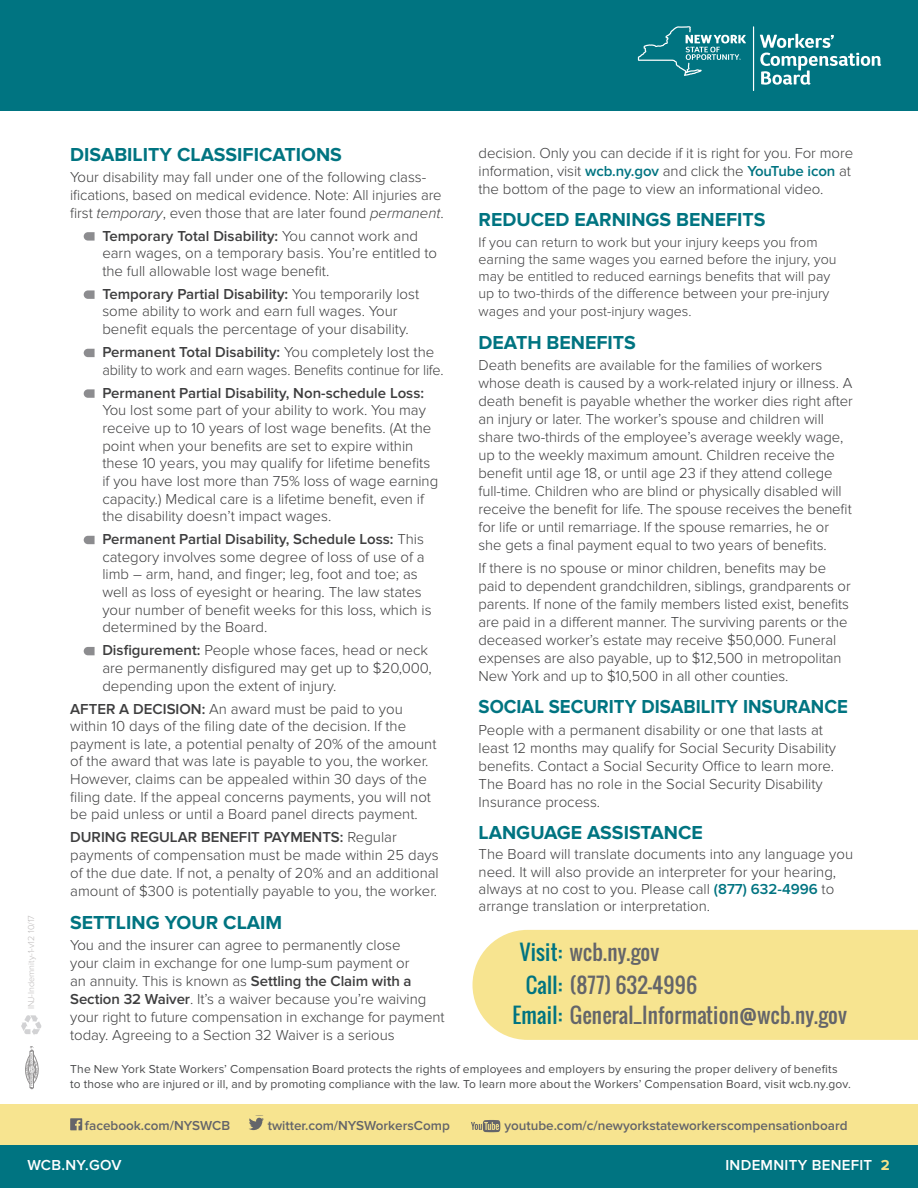
<style>
.page{position:relative;width:918px;height:1188px;background:#fff}
.page>*{position:absolute;margin:0;border:0;box-sizing:border-box;transform-origin:0 0}
.Body_header{font:21px "Oswald";letter-spacing:.01em;color:#64656a}
.No_Spacing{font:700 19.5px "Proxima Nova";color:#007481}
.No_Spacing-2{font:700 19.5px "Proxima Nova";color:#007481;scale:.95 1}
.No_Spacing-3{font:300 15px/17.7px "Proxima Nova";color:#3e3e3f}
.Body{font:600 15px "Proxima Nova";letter-spacing:.02em;color:#fff}
.No_Spacing-4{font:300 14.25px/17.4px "Proxima Nova";color:#3e3e3f}
.t1{font:600 13.5px "Proxima Nova";color:#64656a}
.t2{font:12px/15px "Proxima Nova";letter-spacing:.015em;color:#4b4c4d}
.t3{font:300 9px "Proxima Nova";color:#bdbaba}
.s1{font-style:italic}
.s2{font-weight:600}
.s3{font-weight:600;color:#007481}
.s4{color:#007481}
.s5{font-weight:700;color:#f7e389}
</style>
<div class="page">
<svg style="left:84px;top:232px;width:11px;height:9px"></svg>
<svg style="left:84px;top:290px;width:11px;height:9px"></svg>
<svg style="left:84px;top:349px;width:11px;height:8px"></svg>
<svg style="left:84px;top:389px;width:11px;height:9px"></svg>
<svg style="left:84px;top:536px;width:11px;height:8px"></svg>
<svg style="left:84px;top:647px;width:11px;height:8px"></svg>
<div style="left:0;top:1104px;width:918px;height:45px;background:#f7e490"></div>
<svg style="left:70px;top:1118px;width:12px;height:12px"></svg>
<svg style="left:471px;top:1120px;width:29px;height:12px"></svg>
<svg style="left:249px;top:1118px;width:15px;height:12px"></svg>
<div style="left:0;top:1145px;width:918px;height:43px;background:#007481"></div>
<div style="left:0;top:0;width:918px;height:110px;background:#007481"></div>
<hr style="left:753px;top:26px;width:1px;height:65px;background:#fff">
<svg style="left:638px;top:26px;width:108px;height:50px"></svg>
<svg style="left:760px;top:34px;width:121px;height:51px"></svg>
<div style="left:473px;top:930px;width:445px;height:110px;background:#f7e490"></div>
<svg style="left:21px;top:1015px;width:20px;height:20px"></svg>
<svg style="left:25px;top:1046px;width:13px;height:43px"></svg>
<p class="t3" style="left:26px;top:1009px;width:95px;rotate:-90deg">INJ-Indemnity-1-v12 10/17</p>
<p class="No_Spacing" style="left:70px;top:144px;width:273px">DISABILITY CLASSIFICATIONS</p>
<p class="No_Spacing-3" style="left:70px;top:169px;width:375px">Your disability may fall under one of the following class&shy;ifications, based on medical evidence. Note: All injuries are first <span class="s1">temporary</span>, even those that are later found <span class="s1">permanent</span>.</p>
<p class="No_Spacing-3" style="left:102px;top:227px;width:336px"><span class="s2">Temporary Total Disability:</span> You cannot work and earn wages, on a temporary basis. You’re entitled to the full allowable lost wage benefit.</p>
<p class="No_Spacing-3" style="left:102px;top:285px;width:318px"><span class="s2">Temporary Partial Disability:</span> You temporarily lost some ability to work and earn full wages. Your benefit equals the percentage of your disability.</p>
<p class="No_Spacing-3" style="left:102px;top:343px;width:343px"><span class="s2">Permanent Total Disability:</span> You completely lost the ability to work and earn wages. Benefits continue for life.</p>
<p class="No_Spacing-3" style="left:102px;top:384px;width:337px"><span class="s2">Permanent Partial Disability, Non-schedule Loss:<br></span>You lost some part of your ability to work. You may receive up to 10 years of lost wage benefits. (At the point when your benefits are set to expire within these 10 years, you may qualify for lifetime benefits if you have lost more than 75% loss of wage earning capacity.) Medical care is a lifetime benefit, even if the disability doesn’t impact wages.</p>
<p class="No_Spacing-3" style="left:102px;top:531px;width:331px"><span class="s2">Permanent Partial Disability, Schedule Loss:</span> This category involves some degree of loss of use of a limb – arm, hand, and finger; leg, foot and toe; as well as loss of eyesight or hearing. The law states your number of benefit weeks for this loss, which is determined by the Board.</p>
<p class="No_Spacing-3" style="left:102px;top:642px;width:331px"><span class="s2">Disfigurement:</span> People whose faces, head or neck are permanently disfigured may get up to $20,000, depending upon the extent of injury.</p>
<p class="No_Spacing-3" style="left:70px;top:700px;width:368px"><span class="s2">AFTER A DECISION:</span> An award must be paid to you within 10 days of the filing date of the decision. If the payment is late, a potential penalty of 20% of the amount of the award that was late is payable to you, the worker.<br>However, claims can be appealed within 30 days of the filing date. If the appeal concerns payments, you will not be paid unless or until a Board panel directs payment.</p>
<p class="No_Spacing-3" style="left:70px;top:829px;width:370px"><span class="s2">DURING REGULAR BENEFIT PAYMENTS:</span> Regular payments of compensation must be made within 25 days of the due date. If not, a penalty of 20% and an additional amount of $300 is potentially payable to you, the worker.</p>
<p class="No_Spacing" style="left:70px;top:911px;width:214px">SETTLING YOUR CLAIM</p>
<p class="No_Spacing-3" style="left:70px;top:936px;width:376px">You and the insurer can agree to permanently close<br>your claim in exchange for one lump-sum payment or<br>an annuity. This is known as <span class="s2">Settling the Claim with a Section 32 Waiver</span>. It’s a waiver because you’re waiving your right to future compensation in exchange for payment today. Agreeing to a Section 32 Waiver is a serious</p>
<p class="No_Spacing-3" style="left:479px;top:144px;width:376px">decision. Only you can decide if it is right for you. For more information, visit <span class="s3">wcb.ny.gov</span> and click the <span class="s3">YouTube icon</span> at the bottom of the page to view an informational video.</p>
<p class="No_Spacing" style="left:479px;top:208px;width:288px">REDUCED EARNINGS BENEFITS</p>
<p class="No_Spacing-4" style="left:479px;top:233px;width:360px">If you can return to work but your injury keeps you from earning the same wages you earned before the injury, you may be entitled to reduced earnings benefits that will pay up to two-thirds of the difference between your pre-injury wages and your post-injury wages.</p>
<p class="No_Spacing" style="left:479px;top:331px;width:159px">DEATH BENEFITS</p>
<p class="No_Spacing-3" style="left:479px;top:356px;width:376px">Death benefits are available for the families of workers whose death is caused by a work-related injury or illness. A death benefit is payable whether the worker dies right after an injury or later. The worker’s spouse and children will share two-thirds of the employee’s average weekly wage, up to the weekly maximum amount. Children receive the benefit until age 18, or until age 23 if they attend college full-time. Children who are blind or physically disabled will receive the benefit for life. The spouse receives the benefit for life or until remarriage. If the spouse remarries, he or she gets a final payment equal to two years of benefits.</p>
<p class="No_Spacing-3" style="left:479px;top:559px;width:374px">If there is no spouse or minor children, benefits may be paid to dependent grandchildren, siblings, grandparents or parents. If none of the family members listed exist, benefits are paid in a different manner. The surviving parents or the deceased worker’s estate may receive $50,000. Funeral expenses are also payable, up to $12,500 in metropolitan New York and up to $10,500 in all other counties.</p>
<p class="No_Spacing-2" style="left:479px;top:696px;width:390px">SOCIAL SECURITY DISABILITY INSURANCE</p>
<p class="No_Spacing-3" style="left:479px;top:721px;width:359px">People with a permanent disability or one that lasts at least 12 months may qualify for Social Security Disability benefits. Contact a Social Security Office to learn more.<br>The Board has no role in the Social Security Disability Insurance process.</p>
<p class="No_Spacing" style="left:479px;top:821px;width:226px">LANGUAGE ASSISTANCE</p>
<p class="No_Spacing-3" style="left:479px;top:846px;width:376px;line-height:17.2px">The Board will translate documents into any language you need. It will also provide an interpreter for your hearing, always at no cost to you. Please call <span class="s3">(877) 632-4996</span> to arrange translation or interpretation.</p>
<p class="Body_header" style="left:520px;top:937px;width:141px"><span class="s4">Visit:</span> wcb.ny.gov</p>
<p class="Body_header" style="left:526px;top:969px;width:173px"><span class="s4">Call:</span> (877) 632-4996</p>
<p class="Body_header" style="left:513px;top:999px;width:336px"><span class="s4">Email:</span> General_Information@wcb.ny.gov</p>
<p class="t2" style="left:70px;top:1061px;width:782px">The New York State Workers’ Compensation Board protects the rights of employees and employers by ensuring the proper delivery of benefits to those who are injured or ill, and by promoting compliance with the law. To learn more about the Workers’ Compensation Board, visit wcb.ny.gov.</p>
<p class="t1" style="left:85px;top:1118px;width:147px">facebook.com/NYSWCB</p>
<p class="t1" style="left:268px;top:1118px;width:184px">twitter.com/NYSWorkersComp</p>
<p class="t1" style="left:504px;top:1118px;width:345px">youtube.com/c/newyorkstateworkerscompensationboard</p>
<p class="Body" style="left:27px;top:1156px;width:96px">WCB.NY.GOV</p>
<p class="Body" style="left:725px;top:1156px;width:166px">INDEMNITY BENEFIT <span class="s5">2</span></p>
</div>
